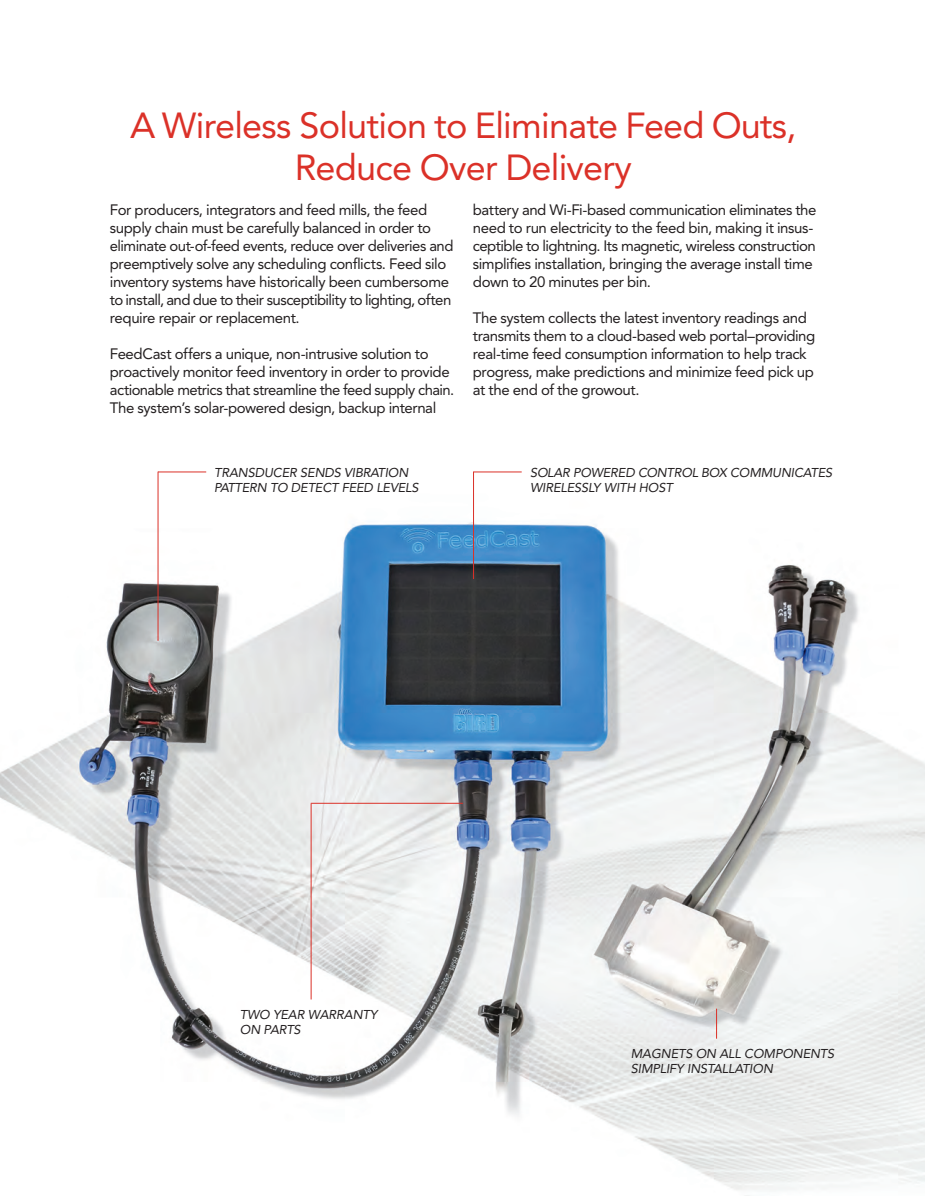
<style>
.page{position:relative;width:925px;height:1196px;background:#fff}
.page>*{position:absolute;margin:0;border:0;box-sizing:border-box;transform-origin:0 0}
.t1{font:36px/42px "Avenir LT Std";letter-spacing:-.02em;color:#db3128;text-align:center}
.t2{font:15px/18px "Avenir LT Std";letter-spacing:-.03em;color:#231f20}
.t3{font:italic 12.75px/15.3px "Avenir LT Std";letter-spacing:-.01em;color:#231f20}
</style>
<div class="page">
<img style="left:0;top:471px;width:925px;height:725px">
<hr style="left:311px;top:803px;width:152px;height:1px;background:#db3128">
<hr style="left:158px;top:472px;width:48px;height:1px;background:#db3128">
<hr style="left:473px;top:472px;width:49px;height:1px;background:#db3128">
<hr style="left:158px;top:472px;width:1px;height:169px;background:#db3128">
<hr style="left:473px;top:472px;width:1px;height:107px;background:#db3128">
<hr style="left:716px;top:1009px;width:1px;height:30px;background:#db3128">
<hr style="left:311px;top:804px;width:1px;height:195px;background:#db3128">
<svg style="left:0;top:1190px;width:4px;height:6px"></svg>
<svg style="left:921px;top:1190px;width:4px;height:6px"></svg>
<h1 class="t1" style="left:130px;top:105px;width:668px">A Wireless Solution to Eliminate Feed Outs,<br>Reduce Over Delivery</h1>
<p class="t2" style="left:110px;top:201px;width:345px">For producers, integrators and feed mills, the feed supply chain must be carefully balanced in order to eliminate out-of-feed events, reduce over deliveries and preemptively solve any scheduling conflicts. Feed silo inventory systems have historically been cumbersome to install, and due to their susceptibility to lighting, often require repair or replacement.</p>
<p class="t2" style="left:110px;top:345px;width:346px">FeedCast offers a unique, non-intrusive solution to proactively monitor feed inventory in order to provide actionable metrics that streamline the feed supply chain.<br>The system’s solar-powered design, backup internal</p>
<p class="t2" style="left:473px;top:201px;width:345px">battery and Wi-Fi-based communication eliminates the need to run electricity to the feed bin, making it insus&shy;ceptible to lightning. Its magnetic, wireless construction simplifies installation, bringing the average install time down to 20 minutes per bin.</p>
<p class="t2" style="left:473px;top:309px;width:344px">The system collects the latest inventory readings and transmits them to a cloud-based web portal–providing real-time feed consumption information to help track progress, make predictions and minimize feed pick up at the end of the growout.</p>
<p class="t3" style="left:214px;top:465px;width:206px">TRANSDUCER SENDS VIBRATION<br>PATTERN TO DETECT FEED LEVELS</p>
<p class="t3" style="left:530px;top:465px;width:304px">SOLAR POWERED CONTROL BOX COMMUNICATES<br>WIRELESSLY WITH HOST</p>
<p class="t3" style="left:240px;top:1007px;width:139px">TWO YEAR WARRANTY<br>ON PARTS</p>
<p class="t3" style="left:631px;top:1046px;width:205px">MAGNETS ON ALL COMPONENTS<br>SIMPLIFY INSTALLATION</p>
</div>
